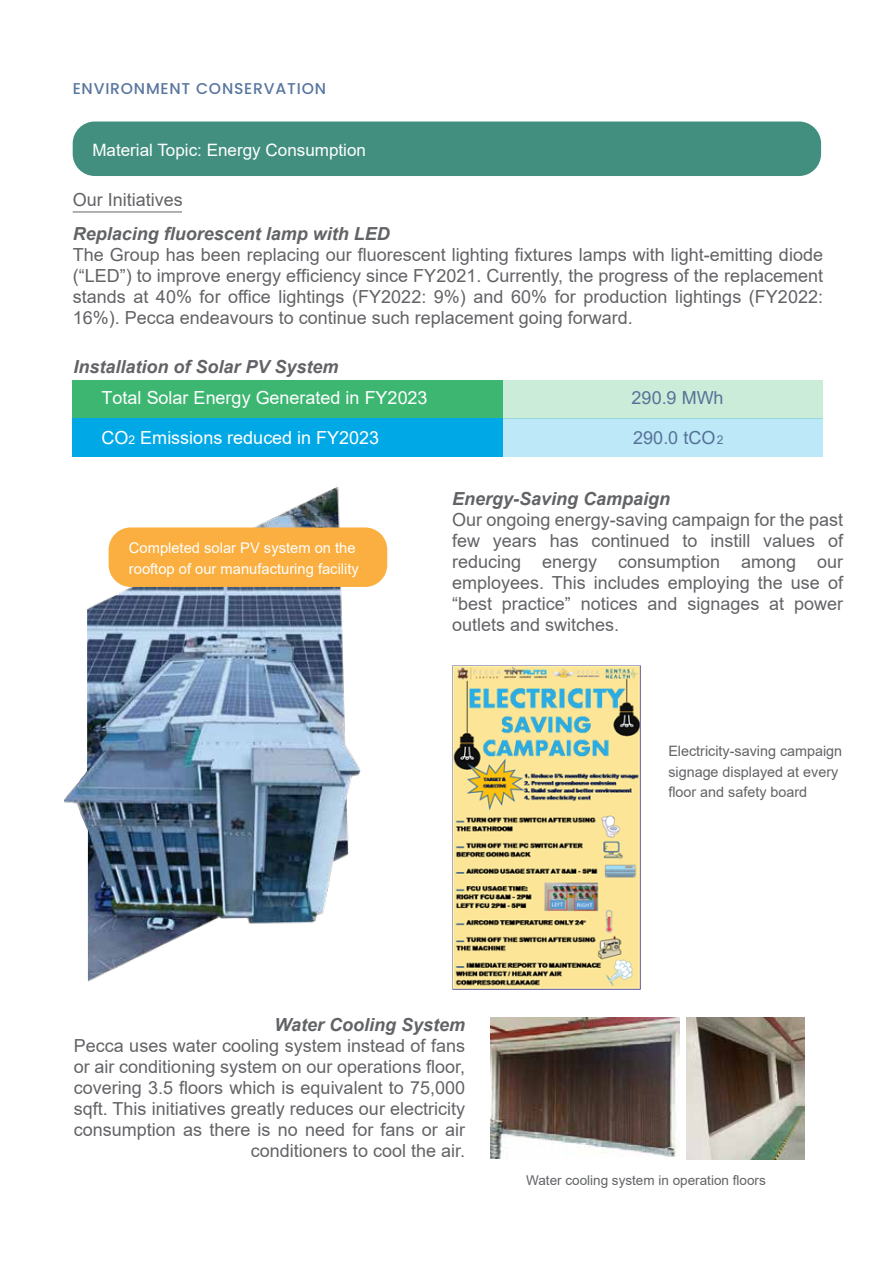
<style>
.page{position:relative;width:893px;height:1263px;background:#fff}
.page>*{position:absolute;margin:0;border:0;box-sizing:border-box;transform-origin:0 0}
.t1{font:18px/21px "Arial";color:#626366;text-align:justify}
.t2{font:italic 700 18px "Arial";color:#626366}
.t3{font:18px "Arial";color:#fff}
.t4{font:18px "Arial";color:#567298}
.t5{font:17.1px "Arial";color:#fff}
.t6{font:500 15.6px "Poppins";letter-spacing:.05em;color:#59769f}
.t7{font:14.7px/20.9px "Arial";color:#fff}
.t8{font:14.4px/20.2px "Arial";color:#626366}
.t9{font:13.5px "Arial";color:#626366}
.s1{font-size:12px}
</style>
<div class="page">
<div style="left:73px;top:121px;width:748px;height:55px;background:#428f80;border-radius:22px"></div>
<hr style="left:73px;top:212px;width:109px;height:1px;background:#626366">
<div style="left:73px;top:380px;width:430px;height:38px;background:#3db671"></div>
<div style="left:502px;top:380px;width:321px;height:38px;background:#ccecda"></div>
<div style="left:73px;top:418px;width:430px;height:39px;background:#00a8e6"></div>
<div style="left:502px;top:418px;width:321px;height:39px;background:#bde8f8"></div>
<img style="left:452px;top:665px;width:188px;height:325px">
<img style="left:490px;top:1018px;width:189px;height:141px">
<img style="left:687px;top:1018px;width:118px;height:142px">
<img style="left:64px;top:487px;width:297px;height:495px">
<div style="left:109px;top:527px;width:278px;height:60px;background:#faaf40;border-radius:22px"></div>
<p class="t6" style="left:73px;top:80px;width:255px">ENVIRONMENT CONSERVATION</p>
<p class="t5" style="left:92px;top:138px;width:275px">Material Topic: Energy Consumption</p>
<p class="t1" style="left:73px;top:189px;width:112px">Our Initiatives</p>
<p class="t2" style="left:73px;top:222px;width:319px">Replacing fluorescent lamp with LED</p>
<p class="t1" style="left:73px;top:244px;width:752px">The Group has been replacing our fluorescent lighting fixtures lamps with light-emitting diode (“LED”) to improve energy efficiency since FY2021. Currently, the progress of the replacement stands at 40% for office lightings (FY2022: 9%) and 60% for production lightings (FY2022:<br>16%). Pecca endeavours to continue such replacement going forward.</p>
<p class="t2" style="left:74px;top:354px;width:267px">Installation of Solar PV System</p>
<p class="t3" style="left:101px;top:385px;width:328px">Total Solar Energy Generated in FY2023</p>
<p class="t4" style="left:632px;top:385px;width:94px">290.9 MWh</p>
<p class="t3" style="left:101px;top:425px;width:279px">CO<span class="s1">2</span> Emissions reduced in FY2023</p>
<p class="t4" style="left:633px;top:425px;width:92px">290.0 tCO<span class="s1">2</span></p>
<p class="t7" style="left:129px;top:537px;width:232px">Completed solar PV system on the rooftop of our manufacturing facility</p>
<p class="t2" style="left:452px;top:487px;width:220px">Energy-Saving Campaign</p>
<p class="t1" style="left:452px;top:509px;width:392px">Our ongoing energy-saving campaign for the past few years has continued to instill values of reducing energy consumption among our employees. This includes employing the use of “best practice” notices and signages at power outlets and switches.</p>
<p class="t8" style="left:668px;top:741px;width:175px">Electricity-saving campaign signage displayed at every floor and safety board</p>
<p class="t2" style="left:274px;top:1012px;width:192px">Water Cooling System</p>
<p class="t1" style="left:74px;top:1035px;width:393px;text-align:right">Pecca uses water cooling system instead of fans or air conditioning system on our operations floor, covering 3.5 floors which is equivalent to 75,000 sqft. This initiatives greatly reduces our electricity consumption as there is no need for fans or air conditioners to cool the air.</p>
<p class="t9" style="left:526px;top:1171px;width:241px">Water cooling system in operation floors</p>
</div>
